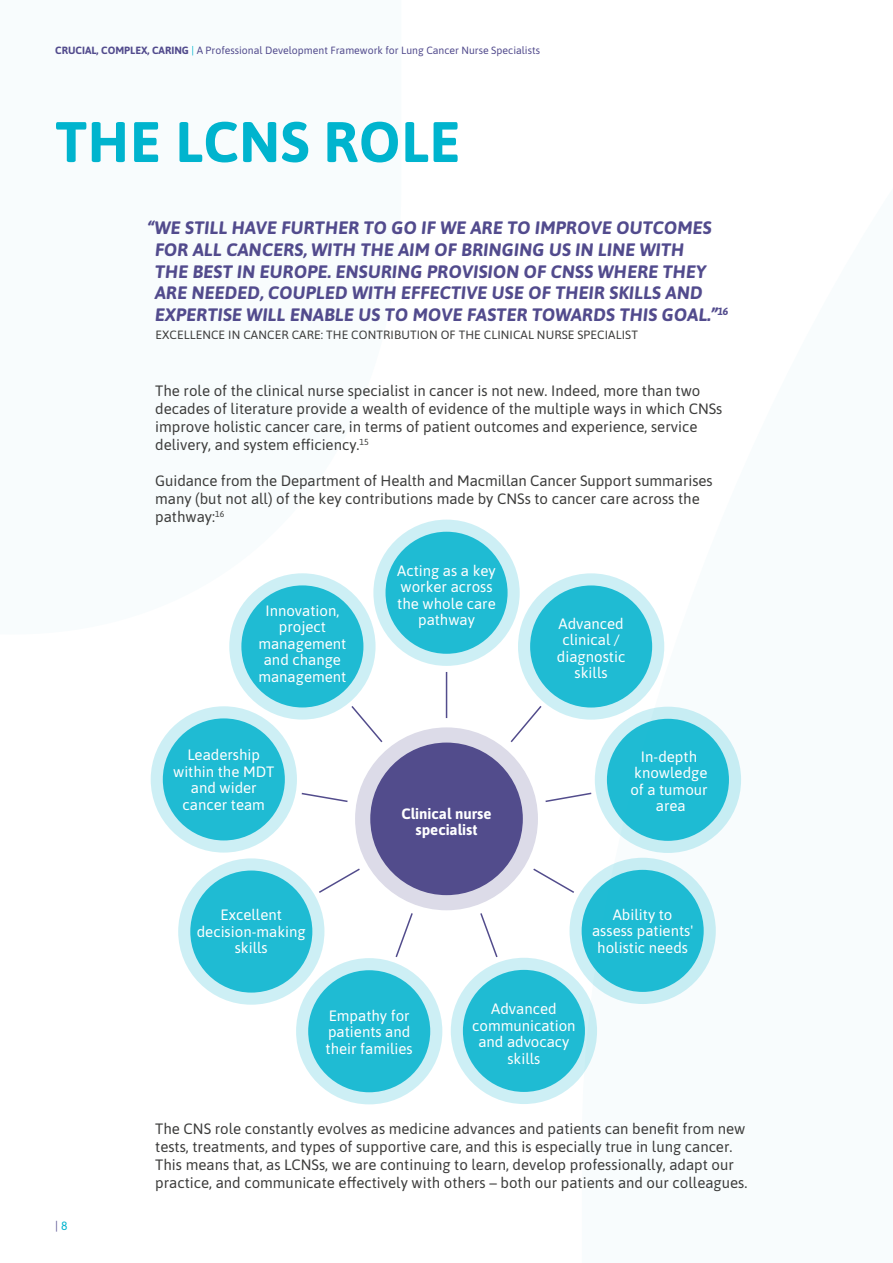
<style>
.page{position:relative;width:893px;height:1263px;background:#fff}
.page>*{position:absolute;margin:0;border:0;box-sizing:border-box;transform-origin:0 0}
.t1{font:700 57px "Asap";letter-spacing:.01em;color:#00b4ce}
.t2{font:italic 700 18px/21.6px "Asap";letter-spacing:.01em;color:#524b8d}
.t3{font:15px/18px "Asap";color:#3c3c3b}
.t4{font:15px/16.5px "Asap";color:#fff;text-align:center}
.t5{font:700 15px/16.5px "Asap";color:#fff;text-align:center}
.t6{font:12px "Asap";letter-spacing:.01em;color:#3c3c3b}
.t7{font:12px "Asap";color:#524b8d}
.t8{font:10.5px "Asap";color:#524b8d}
.s1{font-weight:700}
.s2{color:#00b4ce}
</style>
<div class="page">
<div style="left:355px;top:727px;width:183px;height:183px;background:#dcdbe8;border-radius:50%"></div>
<svg style="left:518px;top:573px;width:146px;height:147px;background:#cbeef4"></svg>
<div style="left:595px;top:707px;width:146px;height:146px;background:#c7edf3;border-radius:50%"></div>
<svg style="left:569px;top:858px;width:147px;height:146px;background:#c7edf3"></svg>
<div style="left:451px;top:958px;width:146px;height:146px;background:#cdeff5;border-radius:50%"></div>
<div style="left:296px;top:958px;width:146px;height:146px;background:#cdeff5;border-radius:50%"></div>
<svg style="left:178px;top:858px;width:146px;height:147px;background:#caeef4"></svg>
<div style="left:151px;top:706px;width:146px;height:146px;background:#cdeff5;border-radius:50%"></div>
<svg style="left:229px;top:573px;width:147px;height:147px;background:#cbeef4"></svg>
<div style="left:373px;top:520px;width:147px;height:146px;background:#cdeff5;border-radius:50%"></div>
<div style="left:385px;top:532px;width:123px;height:122px;background:#1fbbd3;border-radius:50%"></div>
<div style="left:463px;top:970px;width:122px;height:122px;background:#1fbbd3;border-radius:50%"></div>
<div style="left:582px;top:870px;width:122px;height:122px;background:#1ebbd3;border-radius:50%"></div>
<div style="left:190px;top:870px;width:122px;height:122px;background:#1fbbd3;border-radius:50%"></div>
<div style="left:163px;top:718px;width:122px;height:122px;background:#1fbbd3;border-radius:50%"></div>
<div style="left:241px;top:585px;width:122px;height:122px;background:#1fbbd3;border-radius:50%"></div>
<div style="left:530px;top:585px;width:122px;height:122px;background:#1fbbd3;border-radius:50%"></div>
<div style="left:607px;top:719px;width:122px;height:122px;background:#1ebbd3;border-radius:50%"></div>
<div style="left:308px;top:970px;width:122px;height:122px;background:#1fbbd3;border-radius:50%"></div>
<div style="left:370px;top:742px;width:153px;height:153px;background:#524c8c;border-radius:50%"></div>
<hr style="left:446px;top:672px;width:1px;height:46px;background:#524c8c">
<svg style="left:395px;top:913px;width:18px;height:44px"></svg>
<svg style="left:319px;top:868px;width:41px;height:25px"></svg>
<svg style="left:351px;top:706px;width:32px;height:37px"></svg>
<svg style="left:301px;top:792px;width:47px;height:10px"></svg>
<svg style="left:480px;top:913px;width:18px;height:45px"></svg>
<svg style="left:533px;top:868px;width:41px;height:25px"></svg>
<svg style="left:510px;top:706px;width:32px;height:37px"></svg>
<svg style="left:545px;top:792px;width:47px;height:10px"></svg>
<p class="t8" style="left:55px;top:43px;width:486px"><span class="s1">CRUCIAL, COMPLEX, CARING</span> <span class="s2">|</span> A Professional Development Framework for Lung Cancer Nurse Specialists</p>
<h1 class="t1" style="left:56px;top:102px;width:406px">THE LCNS ROLE</h1>
<p class="t2" style="left:155px;top:216px;width:575px;text-indent:-7px">“WE STILL HAVE FURTHER TO GO IF WE ARE TO IMPROVE OUTCOMES FOR ALL CANCERS, WITH THE AIM OF BRINGING US IN LINE WITH<br>THE BEST IN EUROPE. ENSURING PROVISION OF CNSS WHERE THEY ARE NEEDED, COUPLED WITH EFFECTIVE USE OF THEIR SKILLS AND EXPERTISE WILL ENABLE US TO MOVE FASTER TOWARDS THIS GOAL.”<sup>16</sup></p>
<p class="t6" style="left:155px;top:326px;width:484px">EXCELLENCE IN CANCER CARE: THE CONTRIBUTION OF THE CLINICAL NURSE SPECIALIST</p>
<p class="t3" style="left:155px;top:381px;width:569px">The role of the clinical nurse specialist in cancer is not new. Indeed, more than two decades of literature provide a wealth of evidence of the multiple ways in which CNSs improve holistic cancer care, in terms of patient outcomes and experience, service delivery, and system efficiency.<sup>15</sup></p>
<p class="t3" style="left:155px;top:471px;width:559px">Guidance from the Department of Health and Macmillan Cancer Support summarises many (but not all) of the key contributions made by CNSs to cancer care across the pathway:<sup>16</sup></p>
<p class="t4" style="left:258px;top:601px;width:89px">Innovation, project management and change management</p>
<p class="t4" style="left:173px;top:746px;width:103px">Leadership within the MDT and wider cancer team</p>
<p class="t4" style="left:197px;top:906px;width:110px">Excellent decision-making skills</p>
<p class="t4" style="left:397px;top:561px;width:100px">Acting as a key worker across the whole care pathway</p>
<p class="t5" style="left:402px;top:804px;width:92px">Clinical nurse specialist</p>
<p class="t4" style="left:557px;top:614px;width:70px">Advanced clinical / diagnostic skills</p>
<p class="t4" style="left:630px;top:748px;width:79px">In-depth knowledge of a tumour area</p>
<p class="t4" style="left:592px;top:905px;width:103px">Ability to assess patients' holistic needs</p>
<p class="t4" style="left:326px;top:1006px;width:89px;text-align:left">Empathy for patients and their families</p>
<p class="t4" style="left:472px;top:1000px;width:105px">Advanced communication and advocacy skills</p>
<p class="t7" style="left:55px;top:1218px;width:14px">| <span class="s2">8</span></p>
<p class="t3" style="left:155px;top:1119px;width:594px">The CNS role constantly evolves as medicine advances and patients can benefit from new tests, treatments, and types of supportive care, and this is especially true in lung cancer.<br>This means that, as LCNSs, we are continuing to learn, develop professionally, adapt our practice, and communicate effectively with others – both our patients and our colleagues.</p>
</div>
